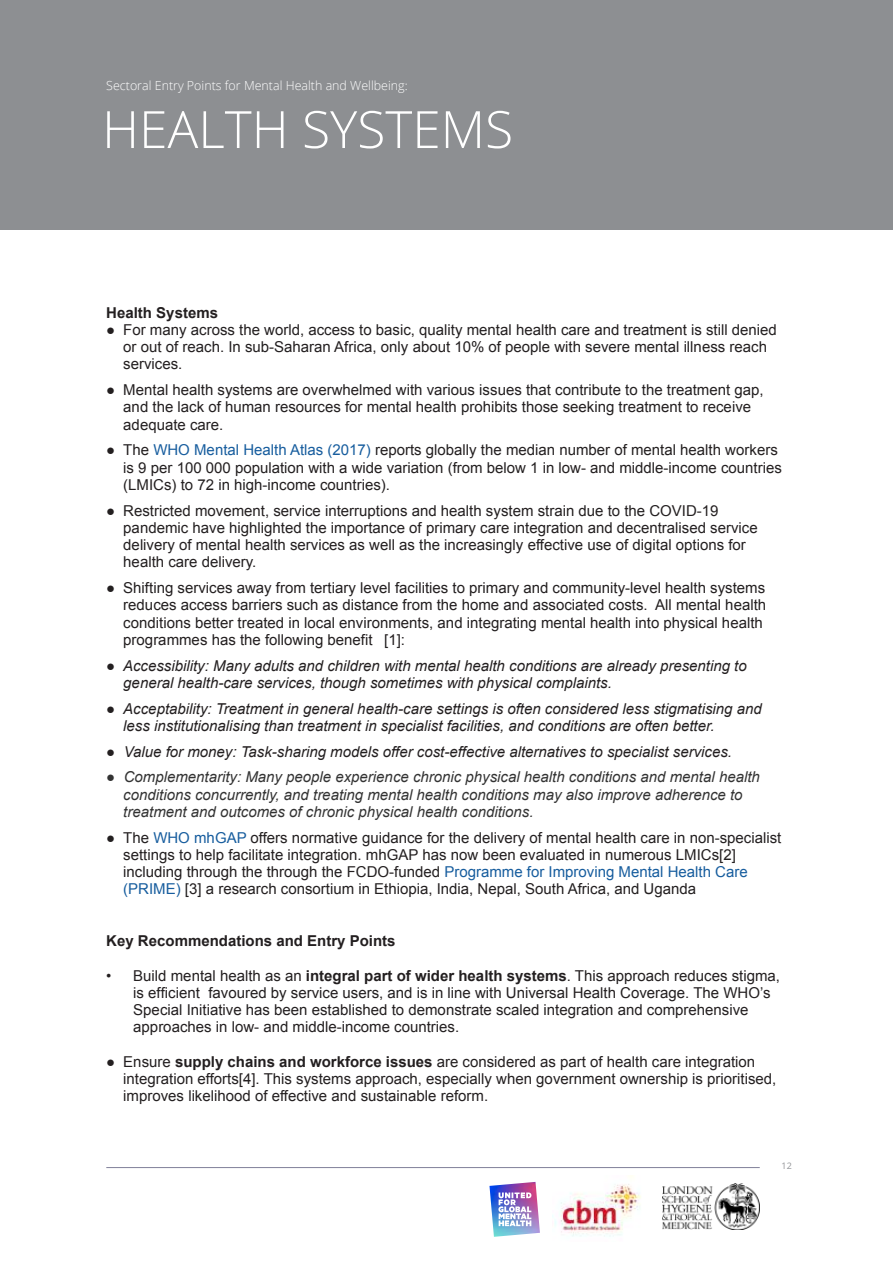
<style>
.page{position:relative;width:893px;height:1263px;background:#fff}
.page>*{position:absolute;margin:0;border:0;box-sizing:border-box;transform-origin:0 0}
.t1{font:300 51.45px "Open Sans";color:#fff}
.t2{font:15px/17.2px "Arial";color:#231f20}
.t3{font:italic 15px/17.2px "Arial";color:#231f20}
.t4{font:italic 15px/17.2px "Arial";color:#333}
.t5{font:700 15px "Arial";color:#231f20}
.t6{font:300 12.45px "Open Sans";color:#fff}
.t7{font:9px "Open Sans";color:#939598}
.s1{color:#175d9e}
.s2{font-weight:700}
</style>
<div class="page">
<div style="left:0;top:0;width:893px;height:230px;background:#8d8f92"></div>
<hr style="left:106px;top:1167px;width:654px;height:1px;background:#808099">
<img style="left:554px;top:1175px;width:87px;height:62px">
<img style="left:663px;top:1183px;width:97px;height:46px">
<img style="left:489px;top:1182px;width:51px;height:55px">
<p class="t6" style="left:106px;top:81px;width:303px">Sectoral Entry Points for Mental Health and Wellbeing:</p>
<h1 class="t1" style="left:102px;top:109px;width:413px">HEALTH SYSTEMS</h1>
<p class="t5" style="left:106px;top:302px;width:113px">Health Systems</p>
<p class="t2" style="left:123px;top:321px;width:655px;text-indent:-17px">● For many across the world, access to basic, quality mental health care and treatment is still denied or out of reach. In sub-Saharan Africa, only about 10% of people with severe mental illness reach services.</p>
<p class="t2" style="left:123px;top:381px;width:642px;text-indent:-17px">● Mental health systems are overwhelmed with various issues that contribute to the treatment gap, and the lack of human resources for mental health prohibits those seeking treatment to receive adequate care.</p>
<p class="t2" style="left:123px;top:442px;width:660px;text-indent:-17px">● The <span class="s1">WHO Mental Health Atlas (2017)</span> reports globally the median number of mental health workers is 9 per 100 000 population with a wide variation (from below 1 in low- and middle-income countries (LMICs) to 72 in high-income countries).</p>
<p class="t2" style="left:123px;top:502px;width:636px;text-indent:-17px">● Restricted movement, service interruptions and health system strain due to the COVID-19 pandemic have highlighted the importance of primary care integration and decentralised service delivery of mental health services as well as the increasingly effective use of digital options for health care delivery.</p>
<p class="t2" style="left:123px;top:579px;width:644px;text-indent:-17px">● Shifting services away from tertiary level facilities to primary and community-level health systems reduces access barriers such as distance from the home and associated costs. All mental health conditions better treated in local environments, and integrating mental health into physical health programmes has the following benefit [1]:</p>
<p class="t3" style="left:123px;top:657px;width:625px;text-indent:-17px">● Accessibility: Many adults and children with mental health conditions are already presenting to general health-care services, though sometimes with physical complaints.</p>
<p class="t3" style="left:123px;top:700px;width:640px;text-indent:-17px">● Acceptability: Treatment in general health-care settings is often considered less stigmatising and less institutionalising than treatment in specialist facilities, and conditions are often better.</p>
<p class="t3" style="left:106px;top:743px;width:627px">● Value for money: Task-sharing models offer cost-effective alternatives to specialist services.</p>
<p class="t4" style="left:123px;top:769px;width:638px;text-indent:-17px">● Complementarity: Many people experience chronic physical health conditions and mental health conditions concurrently, and treating mental health conditions may also improve adherence to treatment and outcomes of chronic physical health conditions.</p>
<p class="t2" style="left:123px;top:829px;width:660px;text-indent:-17px">● The <span class="s1">WHO mhGAP</span> offers normative guidance for the delivery of mental health care in non-specialist settings to help facilitate integration. mhGAP has now been evaluated in numerous LMICs[2] including through the through the FCDO-funded <span class="s1">Programme for Improving Mental Health Care (PRIME)</span> [3] a research consortium in Ethiopia, India, Nepal, South Africa, and Uganda</p>
<p class="t5" style="left:106px;top:931px;width:291px">Key Recommendations and Entry Points</p>
<p class="t2" style="left:133px;top:967px;width:648px;text-indent:-27px">• Build mental health as an <span class="s2">integral part of wider health systems</span>. This approach reduces stigma, is efficient favoured by service users, and is in line with Universal Health Coverage. The WHO’s Special Initiative has been established to demonstrate scaled integration and comprehensive approaches in low- and middle-income countries.</p>
<p class="t2" style="left:123px;top:1053px;width:655px;text-indent:-17px">● Ensure <span class="s2">supply chains and workforce issues</span> are considered as part of health care integration integration efforts[4]. This systems approach, especially when government ownership is prioritised, improves likelihood of effective and sustainable reform.</p>
<p class="t7" style="left:781px;top:1161px;width:12px">12</p>
</div>
